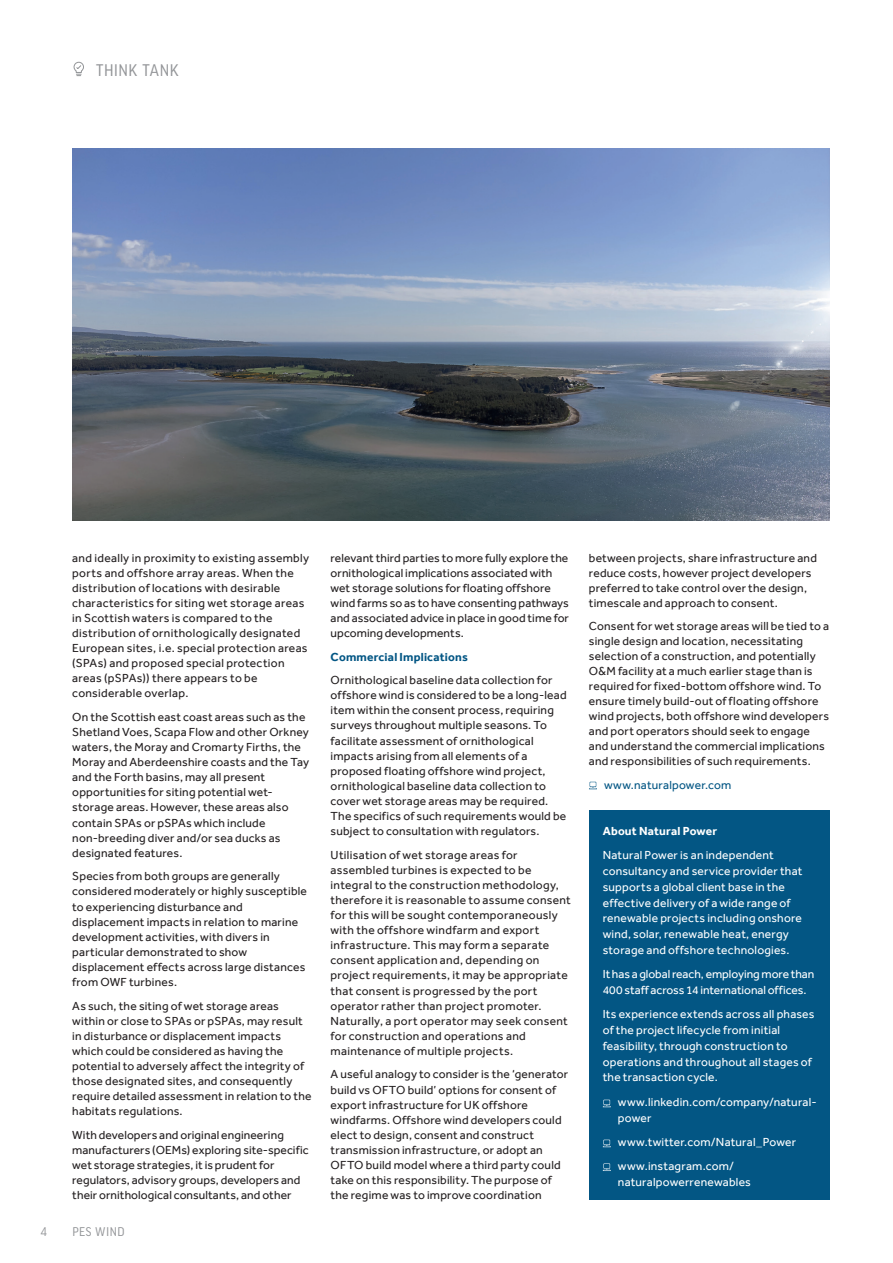
<style>
.page{position:relative;width:893px;height:1263px;background:#fff}
.page>*{position:absolute;margin:0;border:0;box-sizing:border-box;transform-origin:0 0}
.Page_head_2015{font:18px "Good Headline Pro Narr";letter-spacing:.02em;color:#939598}
.t1{font:13.5px "Good Headline Pro Narr";letter-spacing:.035em;color:#939598}
.Body_Copy_2015{font:12px/15.1px "Effra";letter-spacing:.015em;color:#231f20}
.Body_Copy_2015-2{font:12px/15.8px "Effra";letter-spacing:.015em;color:#fff}
.Body_Copy_2015-3{font:12px/15.8px "Effra";letter-spacing:-.005em;color:#fff}
.Body_Copy_2015-4{font:700 12px "Effra";letter-spacing:.015em;color:#035684}
.Body_Copy_2015-5{font:12px "Effra";letter-spacing:.015em;color:#035684}
.Body_Copy_2015-6{font:700 12px "Effra";letter-spacing:.015em;color:#fff}
</style>
<div class="page">
<img style="left:72px;top:149px;width:757px;height:371px">
<div style="left:589px;top:810px;width:240px;height:389px;background:#035684"></div>
<svg style="left:603px;top:1100px;width:8px;height:7px"></svg>
<svg style="left:589px;top:782px;width:8px;height:7px"></svg>
<svg style="left:603px;top:1140px;width:8px;height:7px"></svg>
<svg style="left:603px;top:1163px;width:8px;height:8px"></svg>
<svg style="left:73px;top:61px;width:11px;height:15px"></svg>
<p class="Page_head_2015" style="left:96px;top:61px;width:84px">THINK TANK</p>
<p class="Body_Copy_2015" style="left:72px;top:550px;width:238px">and ideally in proximity to existing assembly ports and offshore array areas. When the distribution of locations with desirable characteristics for siting wet storage areas in Scottish waters is compared to the distribution of ornithologically designated European sites, i.e. special protection areas (SPAs) and proposed special protection areas (pSPAs)) there appears to be considerable overlap.</p>
<p class="Body_Copy_2015" style="left:72px;top:709px;width:238px">On the Scottish east coast areas such as the Shetland Voes, Scapa Flow and other Orkney waters, the Moray and Cromarty Firths, the Moray and Aberdeenshire coasts and the Tay and the Forth basins, may all present opportunities for siting potential wet&shy;storage areas. However, these areas also contain SPAs or pSPAs which include non-breeding diver and/or sea ducks as designated features.</p>
<p class="Body_Copy_2015" style="left:72px;top:869px;width:236px">Species from both groups are generally considered moderately or highly susceptible to experiencing disturbance and displacement impacts in relation to marine development activities, with divers in particular demonstrated to show displacement effects across large distances from OWF turbines.</p>
<p class="Body_Copy_2015" style="left:72px;top:998px;width:241px">As such, the siting of wet storage areas within or close to SPAs or pSPAs, may result in disturbance or displacement impacts which could be considered as having the potential to adversely affect the integrity of those designated sites, and consequently require detailed assessment in relation to the habitats regulations.</p>
<p class="Body_Copy_2015" style="left:72px;top:1127px;width:238px">With developers and original engineering manufacturers (OEMs) exploring site-specific wet storage strategies, it is prudent for regulators, advisory groups, developers and their ornithological consultants, and other</p>
<p class="t1" style="left:41px;top:1225px;width:7px">4</p>
<p class="t1" style="left:72px;top:1225px;width:54px">PES WIND</p>
<p class="Body_Copy_2015" style="left:331px;top:550px;width:240px">relevant third parties to more fully explore the ornithological implications associated with wet storage solutions for floating offshore wind farms so as to have consenting pathways and associated advice in place in good time for upcoming developments.</p>
<p class="Body_Copy_2015-4" style="left:331px;top:649px;width:139px">Commercial Implications</p>
<p class="Body_Copy_2015" style="left:331px;top:672px;width:238px">Ornithological baseline data collection for offshore wind is considered to be a long-lead item within the consent process, requiring surveys throughout multiple seasons. To facilitate assessment of ornithological impacts arising from all elements of a proposed floating offshore wind project, ornithological baseline data collection to cover wet storage areas may be required.<br>The specifics of such requirements would be subject to consultation with regulators.</p>
<p class="Body_Copy_2015" style="left:331px;top:847px;width:242px">Utilisation of wet storage areas for assembled turbines is expected to be integral to the construction methodology, therefore it is reasonable to assume consent for this will be sought contemporaneously with the offshore windfarm and export infrastructure. This may form a separate consent application and, depending on project requirements, it may be appropriate that consent is progressed by the port operator rather than project promoter.<br>Naturally, a port operator may seek consent for construction and operations and maintenance of multiple projects.</p>
<p class="Body_Copy_2015" style="left:331px;top:1067px;width:239px">A useful analogy to consider is the ‘generator build vs OFTO build’ options for consent of export infrastructure for UK offshore windfarms. Offshore wind developers could elect to design, consent and construct transmission infrastructure, or adopt an OFTO build model where a third party could take on this responsibility. The purpose of the regime was to improve coordination</p>
<p class="Body_Copy_2015" style="left:589px;top:550px;width:230px">between projects, share infrastructure and reduce costs, however project developers preferred to take control over the design, timescale and approach to consent.</p>
<p class="Body_Copy_2015" style="left:589px;top:618px;width:242px">Consent for wet storage areas will be tied to a single design and location, necessitating selection of a construction, and potentially O&amp;M facility at a much earlier stage than is required for fixed-bottom offshore wind. To ensure timely build-out of floating offshore wind projects, both offshore wind developers and port operators should seek to engage and understand the commercial implications and responsibilities of such requirements.</p>
<p class="Body_Copy_2015-5" style="left:604px;top:777px;width:129px">www.naturalpower.com</p>
<p class="Body_Copy_2015-6" style="left:603px;top:824px;width:116px">About Natural Power</p>
<p class="Body_Copy_2015-2" style="left:603px;top:847px;width:201px">Natural Power is an independent consultancy and service provider that supports a global client base in the effective delivery of a wide range of renewable projects including onshore wind, solar, renewable heat, energy storage and offshore technologies.</p>
<p class="Body_Copy_2015-3" style="left:603px;top:966px;width:213px">It has a global reach, employing more than<br>400 staff across 14 international offices.</p>
<p class="Body_Copy_2015-2" style="left:603px;top:1006px;width:213px">Its experience extends across all phases of the project lifecycle from initial feasibility, through construction to operations and throughout all stages of the transaction cycle.</p>
<p class="Body_Copy_2015-2" style="left:618px;top:1094px;width:200px">www.linkedin.com/company/natural&shy;power</p>
<p class="Body_Copy_2015-2" style="left:618px;top:1134px;width:180px">www.twitter.com/Natural_Power</p>
<p class="Body_Copy_2015-2" style="left:618px;top:1158px;width:134px">www.instagram.com/ naturalpowerrenewables</p>
</div>
